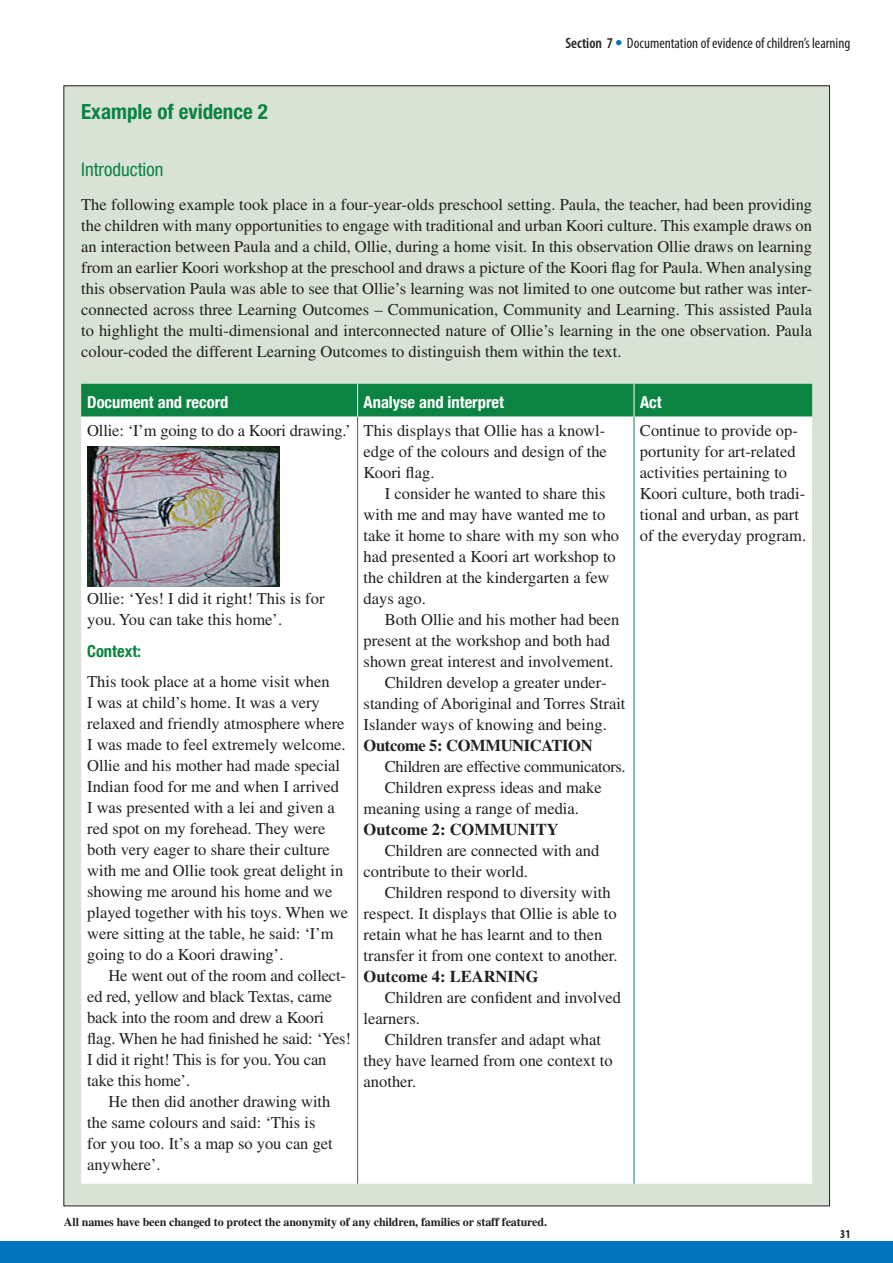
<style>
.page{position:relative;width:893px;height:1263px;background:#fff}
.page>*{position:absolute;margin:0;border:0;box-sizing:border-box;transform-origin:0 0}
.Head_2{font:700 condensed 21px "Helvetica Neue";color:#0b8441}
.Head_3{font:condensed 18.75px "Helvetica Neue";color:#0b8441}
.First_Para{font:16.5px/21px "Times";color:#231f20}
.Body{font:16.5px/21px "Times";color:#231f20}
.Head_Tables_Notes{font:700 condensed 16.5px "Helvetica Neue";color:#fff}
.First_Para-2{font:700 16.5px "Times";color:#231f20}
.Body-2{font:16.5px "Times";letter-spacing:-.02em;color:#231f20}
.First_Para-3{font:700 16.5px "Times";letter-spacing:-.02em;color:#231f20}
.Head_Tables_Notes-2{font:700 condensed 16.5px "Helvetica Neue";color:#0b8441}
.t1{font:condensed 15px "Myriad Pro";color:#231f20}
.First_Para-4{font:700 12px "Times";letter-spacing:-.01em;color:#231f20}
.t2{font:700 condensed 12px "Myriad Pro";color:#231f20}
.s1{font-weight:600}
.s2{font-family:"Helvetica Neue";font-weight:700;font-stretch:normal;color:#0072bc}
</style>
<div class="page">
<div style="left:0;top:1242px;width:893px;height:21px;background:#0072bc"></div>
<div style="left:64px;top:86px;width:765px;height:1120px;background:#d8e3d6"></div>
<div style="left:81px;top:384px;width:731px;height:33px;background:#0b8441"></div>
<div style="left:81px;top:417px;width:731px;height:767px;background:#fff"></div>
<hr style="left:357px;top:417px;width:1px;height:767px;background:#0b8441">
<hr style="left:634px;top:417px;width:1px;height:767px;background:#0b8441">
<hr style="left:357px;top:384px;width:1px;height:33px;background:#fff">
<hr style="left:634px;top:384px;width:1px;height:33px;background:#fff">
<img style="left:88px;top:446px;width:191px;height:140px">
<p class="t1" style="left:565px;top:34px;width:287px"><span class="s1">Section 7</span> <span class="s2">•</span> Documentation of evidence of children’s learning</p>
<p class="Head_2" style="left:81px;top:99px;width:188px">Example of evidence 2</p>
<p class="Head_3" style="left:81px;top:159px;width:84px">Introduction</p>
<p class="First_Para" style="left:81px;top:194px;width:732px;text-align:justify">The following example took place in a four-year-olds preschool setting. Paula, the teacher, had been providing the children with many opportunities to engage with traditional and urban Koori culture. This example draws on an interaction between Paula and a child, Ollie, during a home visit. In this observation Ollie draws on learning from an earlier Koori workshop at the preschool and draws a picture of the Koori flag for Paula. When analysing this observation Paula was able to see that Ollie’s learning was not limited to one outcome but rather was inter&shy;connected across three Learning Outcomes – Communication, Community and Learning. This assisted Paula to highlight the multi-dimensional and interconnected nature of Ollie’s learning in the one observation. Paula colour-coded the different Learning Outcomes to distinguish them within the text.</p>
<p class="Head_Tables_Notes" style="left:87px;top:392px;width:143px">Document and record</p>
<p class="Head_Tables_Notes" style="left:364px;top:392px;width:142px">Analyse and interpret</p>
<p class="Head_Tables_Notes" style="left:640px;top:392px;width:23px">Act</p>
<p class="First_Para" style="left:87px;top:419px;width:265px">Ollie: ‘I’m going to do a Koori drawing.’</p>
<p class="First_Para" style="left:364px;top:420px;width:245px;text-align:justify">This displays that Ollie has a knowl&shy;edge of the colours and design of the Koori flag.</p>
<p class="Body" style="left:364px;top:483px;width:257px;text-indent:21px">I consider he wanted to share this with me and may have wanted me to take it home to share with my son who had presented a Koori art workshop to the children at the kindergarten a few days ago.</p>
<p class="Body" style="left:364px;top:609px;width:257px;text-indent:21px">Both Ollie and his mother had been present at the workshop and both had shown great interest and involvement.</p>
<p class="Body" style="left:364px;top:672px;width:263px;text-indent:21px">Children develop a greater under&shy;standing of Aboriginal and Torres Strait<br>Islander ways of knowing and being.</p>
<p class="First_Para-3" style="left:364px;top:735px;width:231px">Outcome 5: COMMUNICATION</p>
<p class="Body-2" style="left:385px;top:757px;width:242px">Children are effective communicators.</p>
<p class="Body" style="left:364px;top:777px;width:240px;text-indent:21px">Children express ideas and make meaning using a range of media.</p>
<p class="First_Para-2" style="left:364px;top:819px;width:197px">Outcome 2: COMMUNITY</p>
<p class="Body" style="left:364px;top:840px;width:237px;text-indent:21px">Children are connected with and contribute to their world.</p>
<p class="Body" style="left:364px;top:882px;width:256px;text-indent:21px">Children respond to diversity with respect. It displays that Ollie is able to retain what he has learnt and to then transfer it from one context to another.</p>
<p class="First_Para-2" style="left:364px;top:966px;width:177px">Outcome 4: LEARNING</p>
<p class="Body" style="left:364px;top:987px;width:259px;text-indent:21px">Children are confident and involved learners.</p>
<p class="Body" style="left:364px;top:1029px;width:251px;text-indent:21px">Children transfer and adapt what they have learned from one context to another.</p>
<p class="First_Para" style="left:640px;top:420px;width:168px">Continue to provide op&shy;portunity for art-related activities pertaining to<br>Koori culture, both tradi&shy;tional and urban, as part of the everyday program.</p>
<p class="First_Para" style="left:87px;top:587px;width:239px">Ollie: ‘Yes! I did it right! This is for you. You can take this home’.</p>
<p class="Head_Tables_Notes-2" style="left:87px;top:641px;width:56px">Context:</p>
<p class="First_Para" style="left:87px;top:670px;width:263px">This took place at a home visit when<br>I was at child’s home. It was a very relaxed and friendly atmosphere where I was made to feel extremely welcome.<br>Ollie and his mother had made special Indian food for me and when I arrived I was presented with a lei and given a red spot on my forehead. They were both very eager to share their culture with me and Ollie took great delight in showing me around his home and we played together with his toys. When we were sitting at the table, he said: ‘I’m going to do a Koori drawing’.</p>
<p class="Body" style="left:87px;top:965px;width:265px;text-indent:21px">He went out of the room and collect&shy;ed red, yellow and black Textas, came back into the room and drew a Koori flag. When he had finished he said: ‘Yes!<br>I did it right! This is for you. You can take this home’.</p>
<p class="Body" style="left:87px;top:1091px;width:247px;text-indent:21px">He then did another drawing with the same colours and said: ‘This is for you too. It’s a map so you can get anywhere’.</p>
<p class="First_Para-4" style="left:64px;top:1215px;width:485px">All names have been changed to protect the anonymity of any children, families or staff featured.</p>
<p class="t2" style="left:840px;top:1226px;width:12px">31</p>
</div>
